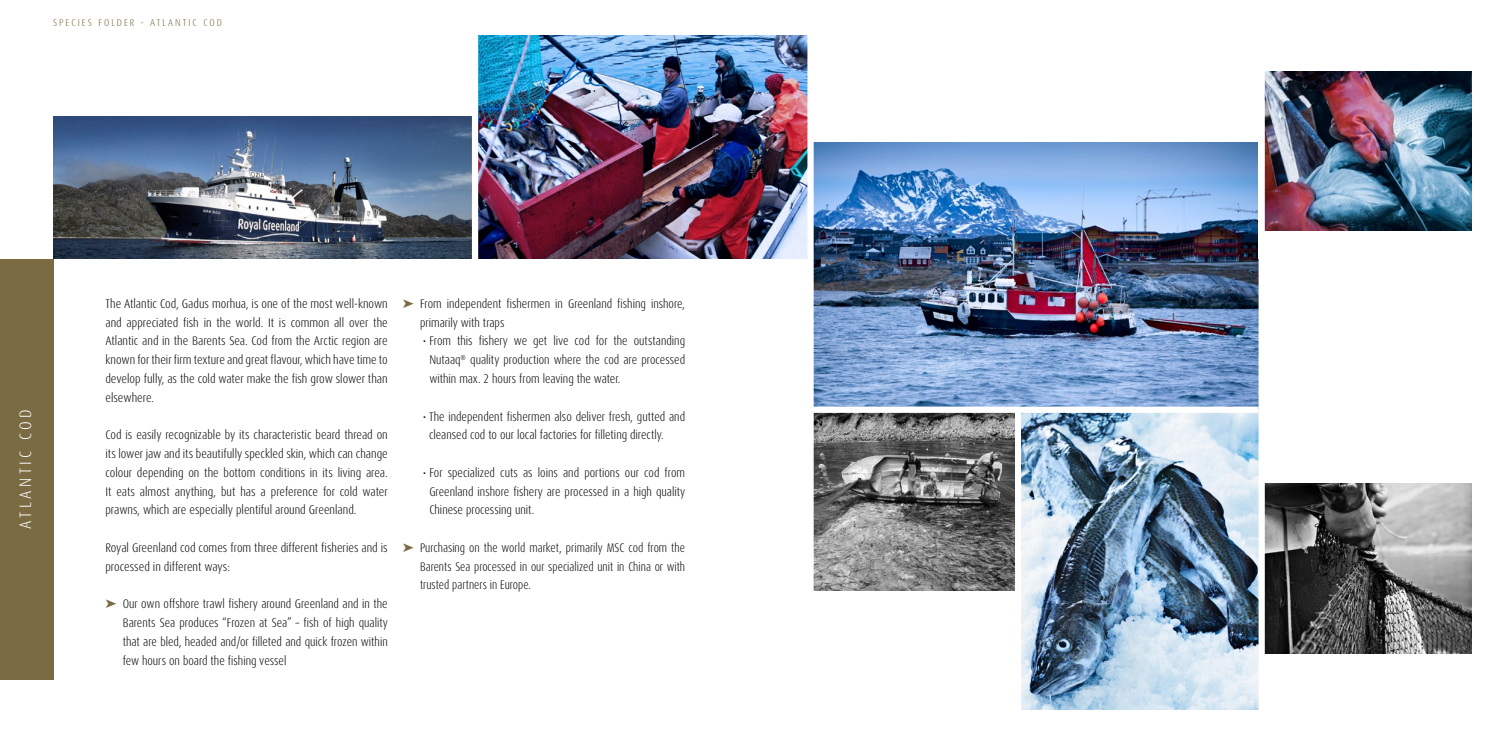
<style>
.page{position:relative;width:1489px;height:745px;background:#fff}
.page>*{position:absolute;margin:0;border:0;box-sizing:border-box;transform-origin:0 0}
.t1{font:300 condensed 16.62px "Dax Pro";letter-spacing:.2em;color:#fff}
.t2{font:300 condensed 12.5px/18.8px "Dax Pro";color:#000;text-align:justify}
.t3{font:300 condensed 12.5px/18.8px "Dax Pro";color:#000;text-align:justify;scale:.95 1}
.t4{font:300 condensed 10px "Dax Pro";letter-spacing:.2em;color:#7a6b42}
</style>
<div class="page">
<div style="left:0;top:259px;width:53px;height:419px;background:#7a6b42"></div>
<img style="left:478px;top:35px;width:329px;height:224px">
<img style="left:813px;top:142px;width:445px;height:264px">
<img style="left:1264px;top:483px;width:206px;height:170px">
<img style="left:813px;top:412px;width:201px;height:178px">
<img style="left:1264px;top:72px;width:206px;height:158px">
<img style="left:1021px;top:412px;width:237px;height:297px">
<img style="left:53px;top:116px;width:419px;height:143px">
<p class="t4" style="left:53px;top:16px;width:170px">SPECIES FOLDER - ATLANTIC COD</p>
<p class="t1" style="left:15px;top:528px;width:120px;rotate:-90deg">ATLANTIC COD</p>
<p class="t2" style="left:105px;top:294px;width:284px">The Atlantic Cod, Gadus morhua, is one of the most well-known and appreciated fish in the world. It is common all over the Atlantic and in the Barents Sea. Cod from the Arctic region are known for their firm texture and great flavour, which have time to develop fully, as the cold water make the fish grow slower than elsewhere.</p>
<p class="t2" style="left:105px;top:425px;width:284px">Cod is easily recognizable by its characteristic beard thread on its lower jaw and its beautifully speckled skin, which can change colour depending on the bottom conditions in its living area.<br>It eats almost anything, but has a preference for cold water prawns, which are especially plentiful around Greenland.</p>
<p class="t2" style="left:105px;top:538px;width:284px">Royal Greenland cod comes from three different fisheries and is processed in different ways:</p>
<p class="t2" style="left:123px;top:594px;width:267px">Our own offshore trawl fishery around Greenland and in the Barents Sea produces “Frozen at Sea” – fish of high quality that are bled, headed and/or filleted and quick frozen within few hours on board the fishing vessel</p>
<p class="t2" style="left:420px;top:294px;width:266px">From independent fishermen in Greenland fishing inshore, primarily with traps</p>
<p class="t2" style="left:429px;top:331px;width:257px;text-indent:-7px">• From this fishery we get live cod for the outstanding Nutaaq<sup>®</sup> quality production where the cod are processed within max. 2 hours from leaving the water.</p>
<p class="t2" style="left:429px;top:406px;width:257px;text-indent:-6px">• The independent fishermen also deliver fresh, gutted and cleansed cod to our local factories for filleting directly.</p>
<p class="t2" style="left:429px;top:463px;width:257px;text-indent:-7px">• For specialized cuts as loins and portions our cod from Greenland inshore fishery are processed in a high quality Chinese processing unit.</p>
<p class="t3" style="left:420px;top:538px;width:280px">Purchasing on the world market, primarily MSC cod from the Barents Sea processed in our specialized unit in China or with trusted partners in Europe.</p>
</div>
